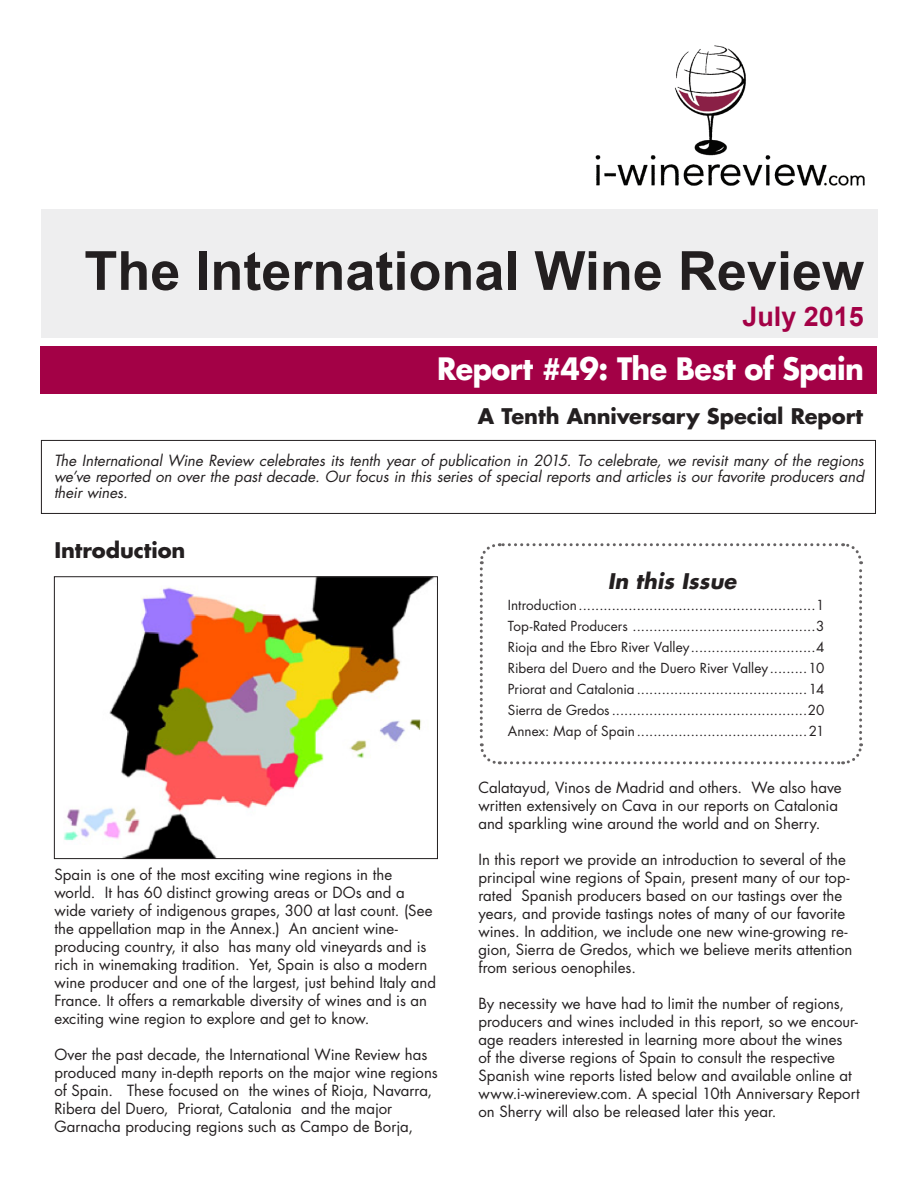
<style>
.page{position:relative;width:918px;height:1188px;background:#fff}
.page>*{position:absolute;margin:0;border:0;box-sizing:border-box;transform-origin:0 0}
.t1{font:700 54px "Arial";color:#231f20}
.t2{font:700 30px "Futura Std";letter-spacing:-.02em;color:#fff;scale:.95 1}
.t3{font:700 27px "Arial";color:#a30146}
.t4{font:700 21px "Futura Std";letter-spacing:-.005em;color:#231f20}
.t5{font:italic 700 21px "Futura Std";color:#231f20}
.t6{font:15px/18px "Futura Std";color:#231f20}
.t7{font:italic 15px/15.8px "Futura Std";color:#231f20;text-align:justify}
.t8{font:13.5px/21px "Futura Std";color:#231f20;text-align:justify}
</style>
<div class="page">
<div style="left:41px;top:210px;width:837px;height:128px;background:#eeeeef"></div>
<div style="left:40px;top:346px;width:838px;height:48px;background:#a30146"></div>
<img style="left:595px;top:45px;width:270px;height:141px">
<svg style="left:479px;top:543px;width:384px;height:222px"></svg>
<div style="left:41px;top:440px;width:835px;height:74px;border:1px solid #231f20"></div>
<img style="left:63px;top:578px;width:371px;height:279px">
<div style="left:54px;top:576px;width:384px;height:283px;border:1px solid #231f20"></div>
<h1 class="t1" style="left:84px;top:241px;width:781px">The International Wine Review</h1>
<h3 class="t3" style="left:742px;top:301px;width:123px">July 2015</h3>
<h2 class="t2" style="left:437px;top:349px;width:451px">Report #49: The Best of Spain</h2>
<h3 class="t4" style="left:478px;top:402px;width:387px">A Tenth Anniversary Special Report</h3>
<p class="t7" style="left:54px;top:453px;width:812px">The International Wine Review celebrates its tenth year of publication in 2015. To celebrate, we revisit many of the regions we’ve reported on over the past decade. Our focus in this series of special reports and articles is our favorite producers and their wines.</p>
<h3 class="t4" style="left:54px;top:537px;width:133px">Introduction</h3>
<p class="t6" style="left:54px;top:866px;width:383px">Spain is one of the most exciting wine regions in the world. It has 60 distinct growing areas or DOs and a wide variety of indigenous grapes, 300 at last count. (See the appellation map in the Annex.) An ancient wine&shy;producing country, it also has many old vineyards and is rich in winemaking tradition. Yet, Spain is also a modern wine producer and one of the largest, just behind Italy and France. It offers a remarkable diversity of wines and is an exciting wine region to explore and get to know.</p>
<p class="t6" style="left:54px;top:1046px;width:385px">Over the past decade, the International Wine Review has produced many in-depth reports on the major wine regions of Spain. These focused on the wines of Rioja, Navarra, Ribera del Duero, Priorat, Catalonia and the major Garnacha producing regions such as Campo de Borja,</p>
<h3 class="t5" style="left:608px;top:568px;width:130px">In this Issue</h3>
<p class="t8" style="left:508px;top:595px;width:318px">Introduction.........................................................1<br>Top-Rated Producers ............................................3<br>Rioja and the Ebro River Valley..............................4<br>Ribera del Duero and the Duero River Valley .........10<br>Priorat and Catalonia .........................................14<br>Sierra de Gredos ...............................................20<br>Annex: Map of Spain.........................................21</p>
<p class="t6" style="left:478px;top:779px;width:365px">Calatayud, Vinos de Madrid and others. We also have written extensively on Cava in our reports on Catalonia and sparkling wine around the world and on Sherry.</p>
<p class="t6" style="left:478px;top:851px;width:376px">In this report we provide an introduction to several of the principal wine regions of Spain, present many of our top&shy;rated Spanish producers based on our tastings over the years, and provide tastings notes of many of our favorite wines. In addition, we include one new wine-growing re&shy;gion, Sierra de Gredos, which we believe merits attention from serious oenophiles.</p>
<p class="t6" style="left:478px;top:995px;width:383px">By necessity we have had to limit the number of regions, producers and wines included in this report, so we encour&shy;age readers interested in learning more about the wines<br>of the diverse regions of Spain to consult the respective Spanish wine reports listed below and available online at www.i-winereview.com. A special 10th Anniversary Report on Sherry will also be released later this year.</p>
</div>
